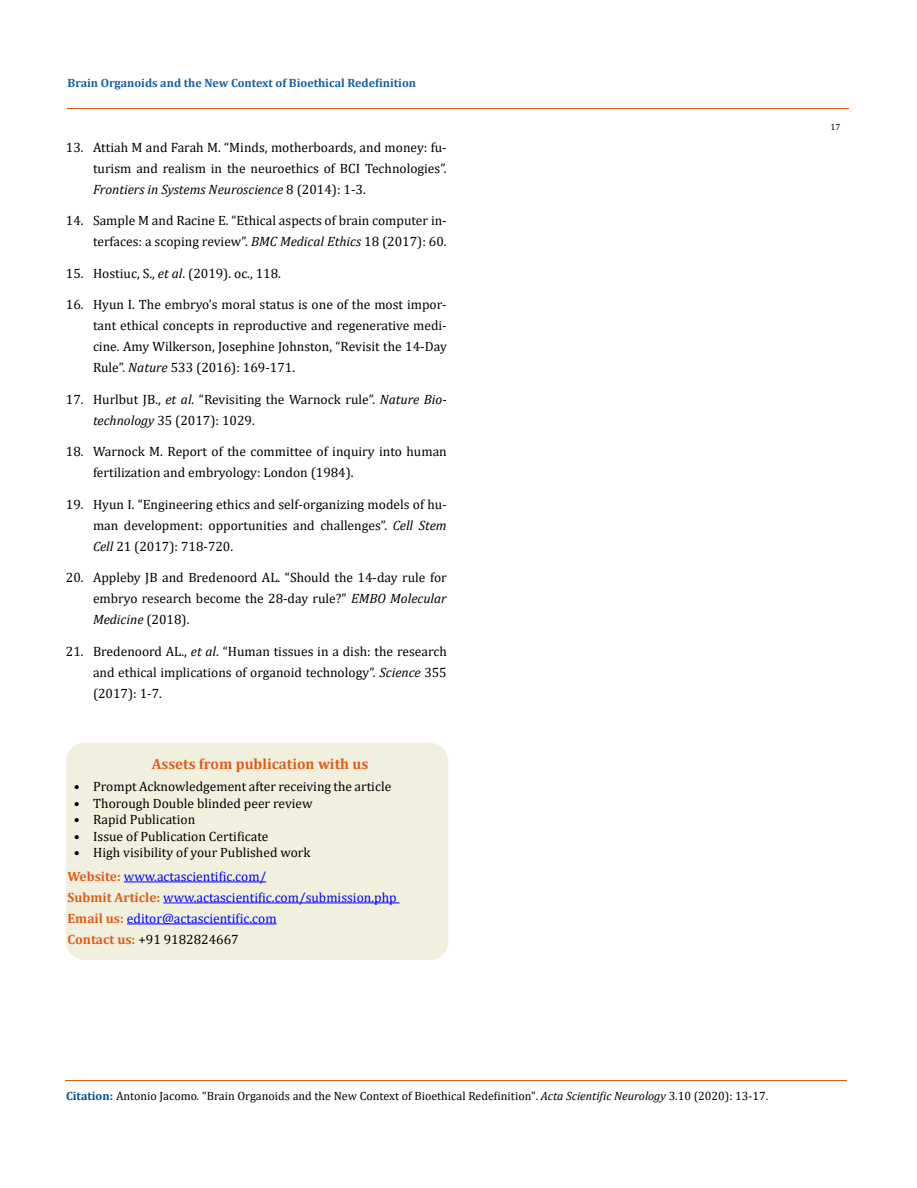
<style>
.page{position:relative;width:917px;height:1188px;background:#fff}
.page>*{position:absolute;margin:0;border:0;box-sizing:border-box;transform-origin:0 0}
.t1{font:700 15px "Cambria";color:#e05d1a}
.t2{font:13.5px/21px "Cambria";color:#000;text-align:justify}
.t3{font:13.5px/21px "Cambria";color:#00f}
.t4{font:12px "Cambria";color:#000}
.t5{font:700 12px "Cambria";color:#1560a6}
.t6{font:9px "Cambria";color:#000}
.s1{font-style:italic}
.s2{font-weight:700;color:#e05d1a}
.s3{color:#000}
.s4{font-weight:700;color:#035089}
</style>
<div class="page">
<hr style="left:67px;top:109px;width:782px;height:1px;background:#e05d1a">
<hr style="left:65px;top:1081px;width:781px;height:1px;background:#e05d1a">
<div style="left:67px;top:744px;width:380px;height:215px;background:#f1f0de;border-radius:18px"></div>
<div style="left:66px;top:743px;width:382px;height:217px;border:2px solid #f1f0de;border-radius:18px"></div>
<hr style="left:124px;top:882px;width:142px;height:1px;background:#00f">
<hr style="left:163px;top:903px;width:236px;height:1px;background:#00f">
<hr style="left:127px;top:924px;width:149px;height:1px;background:#00f">
<p class="t5" style="left:68px;top:75px;width:350px">Brain Organoids and the New Context of Bioethical Redefinition</p>
<p class="t2" style="left:93px;top:136px;width:355px;text-indent:-27px">13. Attiah M and Farah M. “Minds, motherboards, and money: fu&shy;turism and realism in the neuroethics of BCI Technologies”.<br><span class="s1">Frontiers in Systems Neuroscience</span> 8 (2014): 1-3.</p>
<p class="t2" style="left:66px;top:210px;width:382px;text-align:right">14. Sample M and Racine E. “Ethical aspects of brain computer in&shy;terfaces: a scoping review”. <span class="s1">BMC Medical Ethics</span> 18 (2017): 60.</p>
<p class="t2" style="left:66px;top:262px;width:216px">15. Hostiuc, S., <span class="s1">et al</span>. (2019). oc., 118.</p>
<p class="t2" style="left:93px;top:294px;width:355px;text-indent:-27px">16. Hyun I. The embryo’s moral status is one of the most impor&shy;tant ethical concepts in reproductive and regenerative medi&shy;cine. Amy Wilkerson, Josephine Johnston, “Revisit the 14-Day Rule”. <span class="s1">Nature</span> 533 (2016): 169-171.</p>
<p class="t2" style="left:93px;top:388px;width:355px;text-indent:-27px">17. Hurlbut JB., <span class="s1">et al</span>. “Revisiting the Warnock rule”. <span class="s1">Nature Bio&shy;technology</span> 35 (2017): 1029.</p>
<p class="t2" style="left:93px;top:441px;width:355px;text-indent:-27px">18. Warnock M. Report of the committee of inquiry into human fertilization and embryology: London (1984).</p>
<p class="t2" style="left:93px;top:493px;width:355px;text-indent:-27px">19. Hyun I. “Engineering ethics and self-organizing models of hu&shy;man development: opportunities and challenges”. <span class="s1">Cell Stem Cell</span> 21 (2017): 718-720.</p>
<p class="t2" style="left:93px;top:567px;width:355px;text-indent:-27px">20. Appleby JB and Bredenoord AL. “Should the 14-day rule for embryo research become the 28-day rule?” <span class="s1">EMBO Molecular Medicine</span> (2018).</p>
<p class="t2" style="left:93px;top:640px;width:355px;text-indent:-27px">21. Bredenoord AL., <span class="s1">et al</span>. “Human tissues in a dish: the research and ethical implications of organoid technology”. <span class="s1">Science</span> 355 (2017): 1-7.</p>
<p class="t1" style="left:152px;top:753px;width:218px">Assets from publication with us</p>
<p class="t2" style="left:74px;top:776px;width:319px">• Prompt Acknowledgement after receiving the article</p>
<p class="t2" style="left:74px;top:793px;width:240px">• Thorough Double blinded peer review</p>
<p class="t2" style="left:74px;top:809px;width:123px">• Rapid Publication</p>
<p class="t2" style="left:74px;top:826px;width:196px">• Issue of Publication Certificate</p>
<p class="t2" style="left:74px;top:842px;width:238px">• High visibility of your Published work</p>
<p class="t3" style="left:67px;top:866px;width:330px"><span class="s2">Website:</span> www.actascientific.com/<br><span class="s2">Submit Article:</span> www.actascientific.com/submission.php <span class="s2">Email us:</span> editor@actascientific.com<br><span class="s2">Contact us:</span> <span class="s3">+91 9182824667</span></p>
<p class="t4" style="left:66px;top:1088px;width:703px"><span class="s4">Citation:</span> Antonio Jacomo<span class="s1">.</span> “Brain Organoids and the New Context of Bioethical Redefinition". <span class="s1">Acta Scientific Neurology</span> 3.10 (2020): 13-17.</p>
<p class="t6" style="left:830px;top:122px;width:11px">17</p>
</div>
